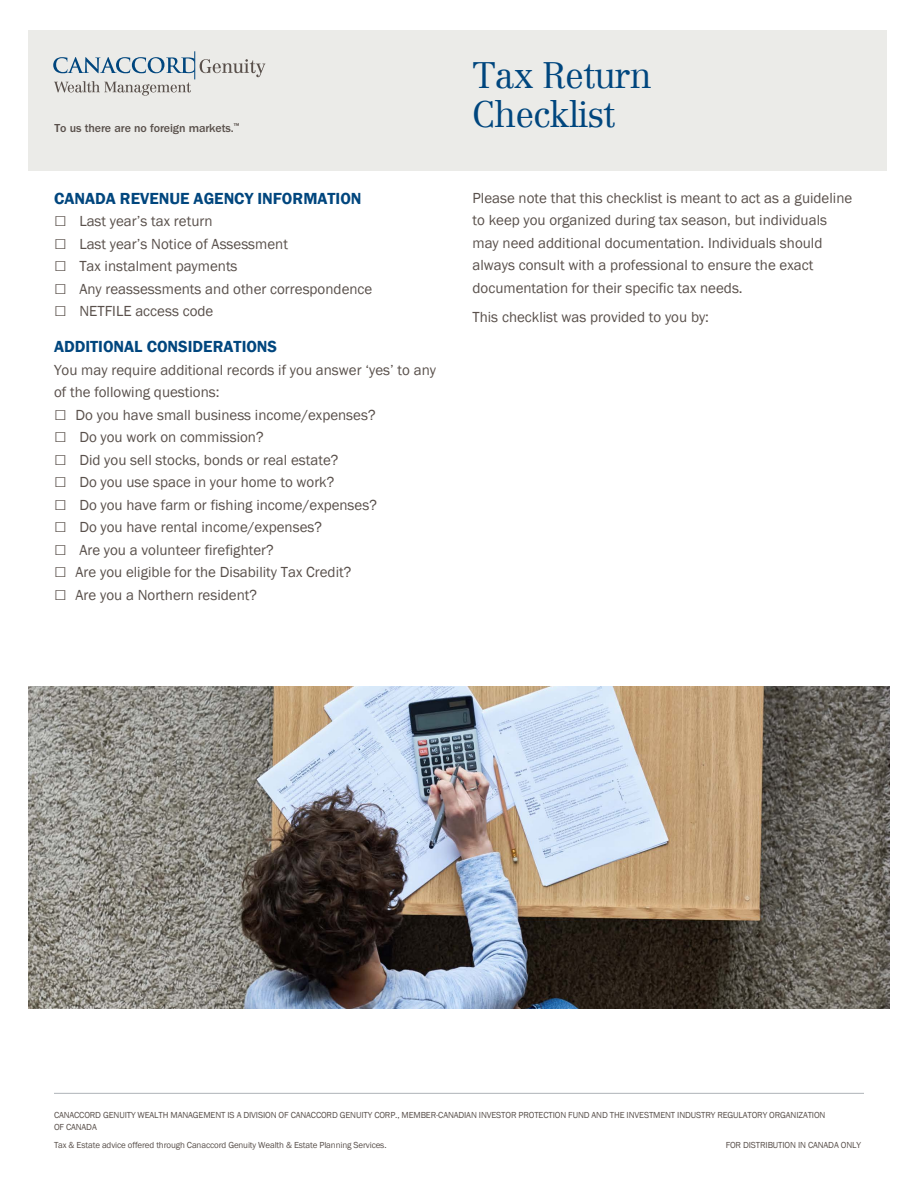
<style>
.page{position:relative;width:918px;height:1188px;background:#fff}
.page>*{position:absolute;margin:0;border:0;box-sizing:border-box;transform-origin:0 0}
.t1{font:300 36px/39px "Centennial";letter-spacing:-.025em;color:#00467e}
.t2{font:600 16.5px "Franklin Gothic";color:#00467e}
.t3{font:15px/22.5px "Franklin Gothic";color:#59504b}
.t4{font:500 12px "ITC Franklin Gothic Std";letter-spacing:-.01em;color:#59504b}
.t5{font:9px/12px "Franklin Gothic";letter-spacing:-.015em;color:#59504b}
.s1{font-size:21px}
</style>
<div class="page">
<div style="left:29px;top:30px;width:858px;height:141px;background:#ebebe8"></div>
<svg style="left:53px;top:51px;width:212px;height:45px"></svg>
<hr style="left:54px;top:1093px;width:810px;height:1px;background:#aeb3b8">
<img style="left:28px;top:687px;width:862px;height:322px">
<p class="t4" style="left:55px;top:121px;width:186px">To us there are no foreign markets.<sup>™</sup></p>
<p class="t2" style="left:54px;top:188px;width:309px">CANADA REVENUE AGENCY INFORMATION</p>
<p class="t3" style="left:54px;top:210px;width:160px"><span class="s1">□</span> Last year’s tax return</p>
<p class="t3" style="left:54px;top:233px;width:236px"><span class="s1">□</span> Last year’s Notice of Assessment</p>
<p class="t3" style="left:54px;top:255px;width:185px"><span class="s1">□</span> Tax instalment payments</p>
<p class="t3" style="left:54px;top:278px;width:320px"><span class="s1">□</span> Any reassessments and other correspondence</p>
<p class="t3" style="left:54px;top:300px;width:161px"><span class="s1">□</span> NETFILE access code</p>
<p class="t2" style="left:54px;top:337px;width:225px">ADDITIONAL CONSIDERATIONS</p>
<p class="t3" style="left:54px;top:359px;width:384px">You may require additional records if you answer ‘yes’ to any of the following questions:</p>
<p class="t3" style="left:54px;top:404px;width:323px"><span class="s1">□</span> Do you have small business income/expenses?</p>
<p class="t3" style="left:54px;top:426px;width:211px"><span class="s1">□</span> Do you work on commission?</p>
<p class="t3" style="left:54px;top:449px;width:286px"><span class="s1">□</span> Did you sell stocks, bonds or real estate?</p>
<p class="t3" style="left:54px;top:471px;width:282px"><span class="s1">□</span> Do you use space in your home to work?</p>
<p class="t3" style="left:54px;top:494px;width:324px"><span class="s1">□</span> Do you have farm or fishing income/expenses?</p>
<p class="t3" style="left:54px;top:516px;width:270px"><span class="s1">□</span> Do you have rental income/expenses?</p>
<p class="t3" style="left:54px;top:539px;width:221px"><span class="s1">□</span> Are you a volunteer firefighter?</p>
<p class="t3" style="left:54px;top:561px;width:299px"><span class="s1">□</span> Are you eligible for the Disability Tax Credit?</p>
<p class="t3" style="left:54px;top:584px;width:205px"><span class="s1">□</span> Are you a Northern resident?</p>
<h1 class="t1" style="left:472px;top:56px;width:181px">Tax Return<br>Checklist</h1>
<p class="t3" style="left:472px;top:187px;width:381px">Please note that this checklist is meant to act as a guideline to keep you organized during tax season, but individuals may need additional documentation. Individuals should always consult with a professional to ensure the exact documentation for their specific tax needs.</p>
<p class="t3" style="left:472px;top:306px;width:238px">This checklist was provided to you by:</p>
<p class="t5" style="left:54px;top:1109px;width:773px">CANACCORD GENUITY WEALTH MANAGEMENT IS A DIVISION OF CANACCORD GENUITY CORP., MEMBER-CANADIAN INVESTOR PROTECTION FUND AND THE INVESTMENT INDUSTRY REGULATORY ORGANIZATION<br>OF CANADA</p>
<p class="t5" style="left:54px;top:1140px;width:334px">Tax &amp; Estate advice offered through Canaccord Genuity Wealth &amp; Estate Planning Services.</p>
<p class="t5" style="left:726px;top:1140px;width:137px">FOR DISTRIBUTION IN CANADA ONLY</p>
</div>
